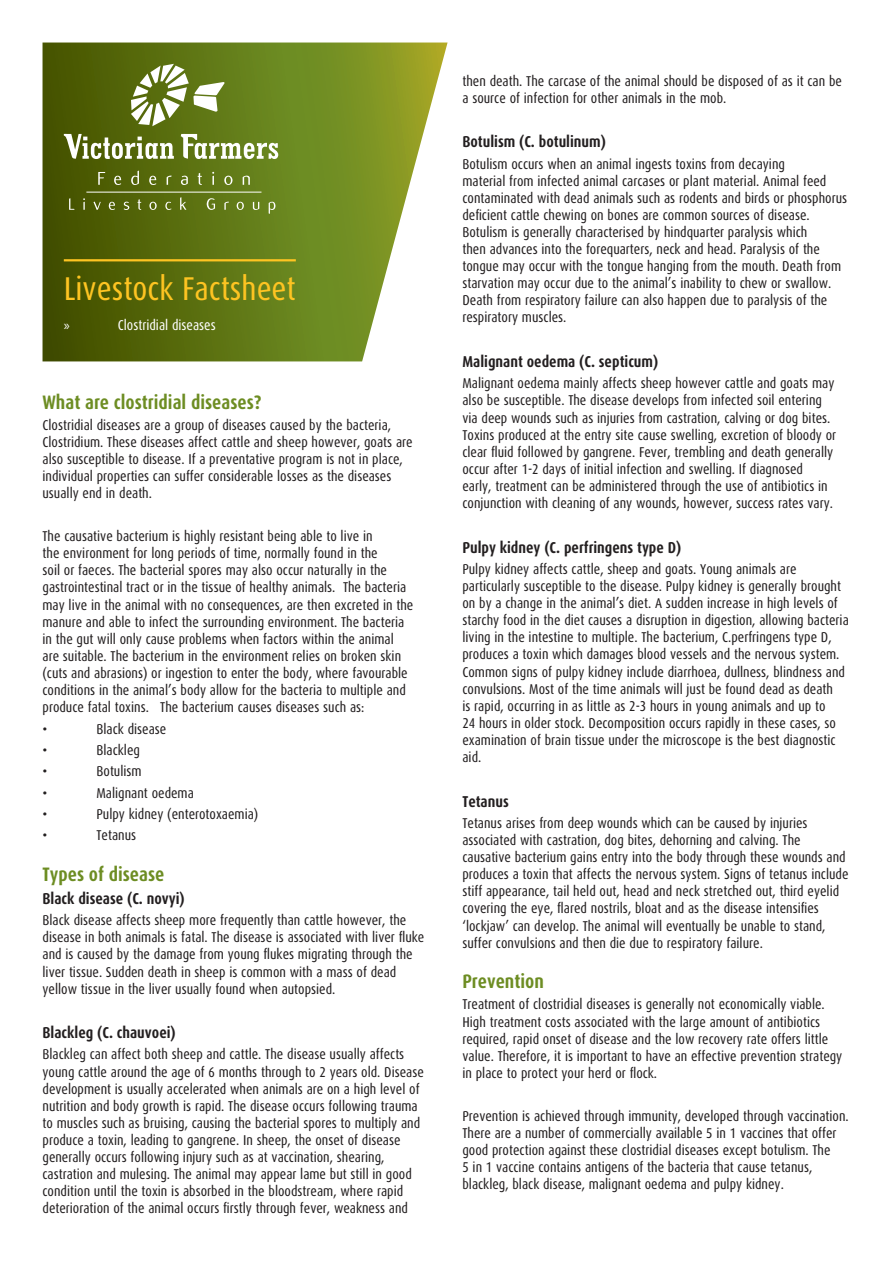
<style>
.page{position:relative;width:893px;height:1263px;background:#fff}
.page>*{position:absolute;margin:0;border:0;box-sizing:border-box;transform-origin:0 0}
.t1{font:condensed 33px "Dax";color:#fec422}
.Sub_Head{font:700 condensed 19.5px "Dax";color:#6d8d23}
.Bold_Heading{font:700 condensed 15.75px "Dax";color:#231f20}
.Body{font:condensed 14.25px/17.1px "Dax";color:#231f20}
.t2{font:condensed 14.25px "Dax";color:#fff}
.t3{font:14.25px "Myriad Pro";color:#fff}
</style>
<div class="page">
<svg style="left:43px;top:43px;width:405px;height:318px;background:#758831"></svg>
<hr style="left:64px;top:259px;width:232px;height:2px;background:#fec422">
<svg style="left:98px;top:172px;width:7px;height:13px"></svg>
<svg style="left:114px;top:176px;width:7px;height:9px"></svg>
<svg style="left:131px;top:171px;width:8px;height:14px"></svg>
<svg style="left:149px;top:176px;width:7px;height:9px"></svg>
<svg style="left:167px;top:175px;width:5px;height:10px"></svg>
<svg style="left:181px;top:176px;width:7px;height:9px"></svg>
<svg style="left:198px;top:173px;width:4px;height:12px"></svg>
<svg style="left:212px;top:172px;width:2px;height:13px"></svg>
<svg style="left:224px;top:176px;width:8px;height:9px"></svg>
<svg style="left:243px;top:176px;width:7px;height:9px"></svg>
<svg style="left:64px;top:134px;width:110px;height:25px"></svg>
<svg style="left:181px;top:134px;width:97px;height:25px"></svg>
<svg style="left:131px;top:64px;width:94px;height:62px"></svg>
<hr style="left:86px;top:192px;width:175px;height:1px;background:#fff">
<svg style="left:69px;top:198px;width:6px;height:12px"></svg>
<svg style="left:83px;top:198px;width:2px;height:12px"></svg>
<svg style="left:93px;top:202px;width:8px;height:8px"></svg>
<svg style="left:109px;top:202px;width:6px;height:8px"></svg>
<svg style="left:124px;top:202px;width:5px;height:8px"></svg>
<svg style="left:138px;top:199px;width:3px;height:11px"></svg>
<svg style="left:149px;top:202px;width:8px;height:8px"></svg>
<svg style="left:165px;top:201px;width:6px;height:9px"></svg>
<svg style="left:180px;top:197px;width:6px;height:13px"></svg>
<svg style="left:207px;top:198px;width:8px;height:12px"></svg>
<svg style="left:224px;top:202px;width:5px;height:8px"></svg>
<svg style="left:237px;top:202px;width:7px;height:8px"></svg>
<svg style="left:253px;top:202px;width:6px;height:8px"></svg>
<svg style="left:269px;top:202px;width:6px;height:12px"></svg>
<p class="t1" style="left:64px;top:270px;width:233px">Livestock Factsheet</p>
<p class="t3" style="left:64px;top:316px;width:7px">»</p>
<p class="t2" style="left:118px;top:317px;width:99px">Clostridial diseases</p>
<p class="Sub_Head" style="left:43px;top:391px;width:221px">What are clostridial diseases?</p>
<p class="Body" style="left:43px;top:417px;width:372px">Clostridial diseases are a group of diseases caused by the bacteria, Clostridium. These diseases affect cattle and sheep however, goats are also susceptible to disease. If a preventative program is not in place, individual properties can suffer considerable losses as the diseases usually end in death.</p>
<p class="Body" style="left:43px;top:528px;width:372px">The causative bacterium is highly resistant being able to live in<br>the environment for long periods of time, normally found in the<br>soil or faeces. The bacterial spores may also occur naturally in the gastrointestinal tract or in the tissue of healthy animals. The bacteria may live in the animal with no consequences, are then excreted in the manure and able to infect the surrounding environment. The bacteria in the gut will only cause problems when factors within the animal are suitable. The bacterium in the environment relies on broken skin (cuts and abrasions) or ingestion to enter the body, where favourable conditions in the animal’s body allow for the bacteria to multiple and produce fatal toxins. The bacterium causes diseases such as:</p>
<p class="Body" style="left:43px;top:720px;width:6px">•</p>
<p class="Body" style="left:97px;top:720px;width:71px">Black disease</p>
<p class="Body" style="left:43px;top:741px;width:6px">•</p>
<p class="Body" style="left:97px;top:741px;width:45px">Blackleg</p>
<p class="Body" style="left:43px;top:763px;width:6px">•</p>
<p class="Body" style="left:97px;top:763px;width:47px">Botulism</p>
<p class="Body" style="left:43px;top:784px;width:6px">•</p>
<p class="Body" style="left:97px;top:784px;width:99px">Malignant oedema</p>
<p class="Body" style="left:43px;top:806px;width:6px">•</p>
<p class="Body" style="left:97px;top:806px;width:163px">Pulpy kidney (enterotoxaemia)</p>
<p class="Body" style="left:43px;top:827px;width:6px">•</p>
<p class="Body" style="left:97px;top:827px;width:41px">Tetanus</p>
<p class="Sub_Head" style="left:43px;top:863px;width:123px">Types of disease</p>
<p class="Bold_Heading" style="left:43px;top:890px;width:144px">Black disease (C. novyi)</p>
<p class="Body" style="left:43px;top:912px;width:383px">Black disease affects sheep more frequently than cattle however, the disease in both animals is fatal. The disease is associated with liver fluke and is caused by the damage from young flukes migrating through the liver tissue. Sudden death in sheep is common with a mass of dead yellow tissue in the liver usually found when autopsied.</p>
<p class="Bold_Heading" style="left:43px;top:1024px;width:135px">Blackleg (C. chauvoei)</p>
<p class="Body" style="left:43px;top:1046px;width:383px">Blackleg can affect both sheep and cattle. The disease usually affects young cattle around the age of 6 months through to 2 years old. Disease development is usually accelerated when animals are on a high level of nutrition and body growth is rapid. The disease occurs following trauma to muscles such as bruising, causing the bacterial spores to multiply and produce a toxin, leading to gangrene. In sheep, the onset of disease generally occurs following injury such as at vaccination, shearing, castration and mulesing. The animal may appear lame but still in good condition until the toxin is absorbed in the bloodstream, where rapid deterioration of the animal occurs firstly through fever, weakness and</p>
<p class="Body" style="left:462px;top:72px;width:381px">then death. The carcase of the animal should be disposed of as it can be a source of infection for other animals in the mob.</p>
<p class="Bold_Heading" style="left:462px;top:133px;width:145px">Botulism (C. botulinum)</p>
<p class="Body" style="left:462px;top:155px;width:386px">Botulism occurs when an animal ingests toxins from decaying<br>material from infected animal carcases or plant material. Animal feed contaminated with dead animals such as rodents and birds or phosphorus deficient cattle chewing on bones are common sources of disease.<br>Botulism is generally characterised by hindquarter paralysis which<br>then advances into the forequarters, neck and head. Paralysis of the tongue may occur with the tongue hanging from the mouth. Death from starvation may occur due to the animal’s inability to chew or swallow.<br>Death from respiratory failure can also happen due to paralysis of the respiratory muscles.</p>
<p class="Bold_Heading" style="left:462px;top:353px;width:197px">Malignant oedema (C. septicum)</p>
<p class="Body" style="left:462px;top:375px;width:375px">Malignant oedema mainly affects sheep however cattle and goats may also be susceptible. The disease develops from infected soil entering via deep wounds such as injuries from castration, calving or dog bites.<br>Toxins produced at the entry site cause swelling, excretion of bloody or clear fluid followed by gangrene. Fever, trembling and death generally occur after 1-2 days of initial infection and swelling. If diagnosed<br>early, treatment can be administered through the use of antibiotics in conjunction with cleaning of any wounds, however, success rates vary.</p>
<p class="Bold_Heading" style="left:462px;top:538px;width:220px">Pulpy kidney (C. perfringens type D)</p>
<p class="Body" style="left:462px;top:561px;width:388px">Pulpy kidney affects cattle, sheep and goats. Young animals are particularly susceptible to the disease. Pulpy kidney is generally brought on by a change in the animal’s diet. A sudden increase in high levels of starchy food in the diet causes a disruption in digestion, allowing bacteria living in the intestine to multiple. The bacterium, C.perfringens type D, produces a toxin which damages blood vessels and the nervous system.<br>Common signs of pulpy kidney include diarrhoea, dullness, blindness and convulsions. Most of the time animals will just be found dead as death<br>is rapid, occurring in as little as 2-3 hours in young animals and up to<br>24 hours in older stock. Decomposition occurs rapidly in these cases, so examination of brain tissue under the microscope is the best diagnostic aid.</p>
<p class="Bold_Heading" style="left:462px;top:792px;width:48px">Tetanus</p>
<p class="Body" style="left:462px;top:815px;width:388px">Tetanus arises from deep wounds which can be caused by injuries associated with castration, dog bites, dehorning and calving. The causative bacterium gains entry into the body through these wounds and produces a toxin that affects the nervous system. Signs of tetanus include stiff appearance, tail held out, head and neck stretched out, third eyelid covering the eye, flared nostrils, bloat and as the disease intensifies ‘lockjaw’ can develop. The animal will eventually be unable to stand, suffer convulsions and then die due to respiratory failure.</p>
<p class="Sub_Head" style="left:462px;top:970px;width:83px">Prevention</p>
<p class="Body" style="left:462px;top:996px;width:381px">Treatment of clostridial diseases is generally not economically viable.<br>High treatment costs associated with the large amount of antibiotics required, rapid onset of disease and the low recovery rate offers little value. Therefore, it is important to have an effective prevention strategy in place to protect your herd or flock.</p>
<p class="Body" style="left:462px;top:1107px;width:388px">Prevention is achieved through immunity, developed through vaccination.<br>There are a number of commercially available 5 in 1 vaccines that offer good protection against these clostridial diseases except botulism. The<br>5 in 1 vaccine contains antigens of the bacteria that cause tetanus, blackleg, black disease, malignant oedema and pulpy kidney.</p>
</div>
